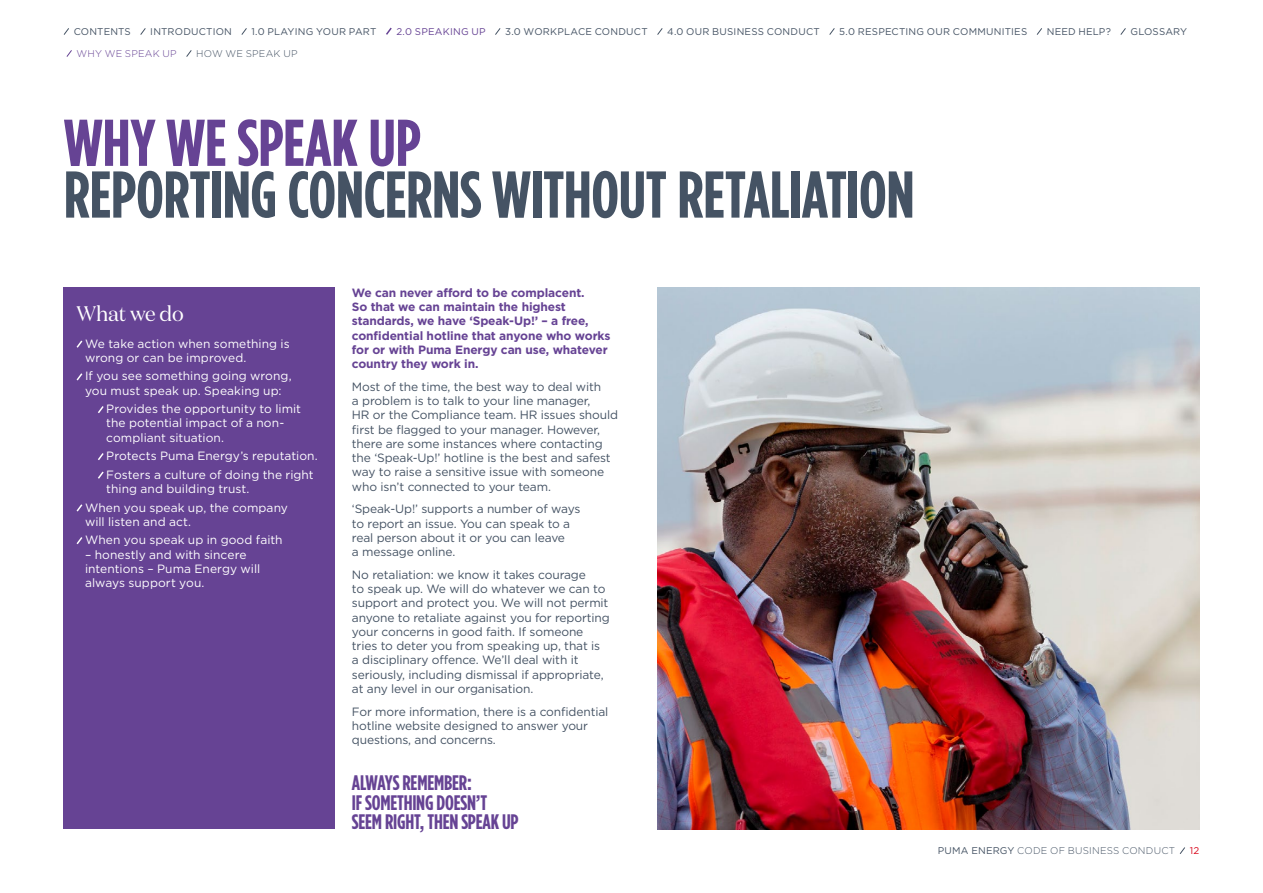
<style>
.page{position:relative;width:1263px;height:893px;background:#fff}
.page>*{position:absolute;margin:0;border:0;box-sizing:border-box;transform-origin:0 0}
.t1{font:700 66px "Gotham Condensed";letter-spacing:-.005em;color:#455364}
.t2{font:700 66px "Gotham Condensed";letter-spacing:-.005em;color:#664394}
.t3{font:700 21px/19.5px "Gotham Condensed";letter-spacing:-.01em;color:#664394}
.t4{font:21px "Domaine Disp";letter-spacing:-.01em;color:#fff}
.t5{font:12px/14.2px "Gotham";letter-spacing:-.01em;color:#455364}
.t6{font:12px/14.2px "Gotham";letter-spacing:.005em;color:#fff}
.t7{font:700 12px/14.2px "Gotham";letter-spacing:-.01em;color:#664394}
.t8{font:9.75px "Gotham";letter-spacing:.025em;color:#455364}
.t9{font:300 9.75px "Gotham";letter-spacing:.025em;color:#455364}
.t10{font:9.75px "Gotham";letter-spacing:.025em;color:#664394}
.t11{font:300 9.75px "Gotham";letter-spacing:.02em;color:#664394}
.t12{font:9.75px "Gotham";color:#d9081d}
.s1{font-weight:400}
</style>
<div class="page">
<img style="left:657px;top:287px;width:542px;height:542px">
<div style="left:64px;top:287px;width:271px;height:542px;background:#664394"></div>
<svg style="left:76px;top:340px;width:7px;height:8px"></svg>
<svg style="left:76px;top:373px;width:7px;height:8px"></svg>
<svg style="left:98px;top:406px;width:6px;height:7px"></svg>
<svg style="left:98px;top:453px;width:6px;height:7px"></svg>
<svg style="left:98px;top:471px;width:6px;height:8px"></svg>
<svg style="left:76px;top:504px;width:7px;height:8px"></svg>
<svg style="left:76px;top:537px;width:7px;height:8px"></svg>
<svg style="left:1179px;top:847px;width:6px;height:7px"></svg>
<svg style="left:63px;top:28px;width:6px;height:7px"></svg>
<svg style="left:140px;top:28px;width:6px;height:7px"></svg>
<svg style="left:241px;top:28px;width:6px;height:7px"></svg>
<svg style="left:386px;top:27px;width:6px;height:8px"></svg>
<svg style="left:495px;top:28px;width:6px;height:7px"></svg>
<svg style="left:657px;top:28px;width:6px;height:7px"></svg>
<svg style="left:829px;top:28px;width:6px;height:7px"></svg>
<svg style="left:1036px;top:28px;width:6px;height:7px"></svg>
<svg style="left:1120px;top:28px;width:6px;height:7px"></svg>
<svg style="left:66px;top:50px;width:6px;height:7px"></svg>
<svg style="left:186px;top:50px;width:6px;height:7px"></svg>
<p class="t8" style="left:74px;top:25px;width:59px">CONTENTS</p>
<p class="t8" style="left:150px;top:25px;width:83px">INTRODUCTION</p>
<p class="t8" style="left:251px;top:25px;width:126px">1.0 PLAYING YOUR PART</p>
<p class="t10" style="left:396px;top:25px;width:91px">2.0 SPEAKING UP</p>
<p class="t8" style="left:505px;top:25px;width:144px">3.0 WORKPLACE CONDUCT</p>
<p class="t8" style="left:667px;top:25px;width:154px">4.0 OUR BUSINESS CONDUCT</p>
<p class="t8" style="left:839px;top:25px;width:189px">5.0 RESPECTING OUR COMMUNITIES</p>
<p class="t8" style="left:1047px;top:25px;width:66px">NEED HELP?</p>
<p class="t8" style="left:1130px;top:25px;width:58px">GLOSSARY</p>
<p class="t11" style="left:77px;top:47px;width:102px">WHY WE SPEAK UP</p>
<p class="t9" style="left:196px;top:47px;width:103px">HOW WE SPEAK UP</p>
<h1 class="t2" style="left:64px;top:104px;width:359px">WHY WE SPEAK UP</h1>
<h1 class="t1" style="left:64px;top:156px;width:852px">REPORTING CONCERNS WITHOUT RETALIATION</h1>
<h2 class="t4" style="left:77px;top:300px;width:109px">What we do</h2>
<p class="t6" style="left:85px;top:336px;width:206px">We take action when something is wrong or can be improved.</p>
<p class="t6" style="left:85px;top:369px;width:208px">If you see something going wrong, you must speak up. Speaking up:</p>
<p class="t6" style="left:106px;top:402px;width:196px">Provides the opportunity to limit the potential impact of a non&shy;compliant situation.</p>
<p class="t6" style="left:106px;top:446px;width:213px;line-height:18.5px">Protects Puma Energy’s reputation.<br>Fosters a culture of doing the right</p>
<p class="t6" style="left:85px;top:479px;width:204px;line-height:18.5px;text-indent:21px">thing and building trust.<br>When you speak up, the company</p>
<p class="t6" style="left:85px;top:512px;width:199px;line-height:18.5px">will listen and act.<br>When you speak up in good faith</p>
<p class="t6" style="left:85px;top:547px;width:177px">– honestly and with sincere intentions – Puma Energy will always support you.</p>
<p class="t7" style="left:352px;top:285px;width:260px">We can never afford to be complacent.<br>So that we can maintain the highest standards, we have ‘Speak-Up!’ – a free, confidential hotline that anyone who works for or with Puma Energy can use, whatever country they work in.</p>
<p class="t5" style="left:352px;top:379px;width:268px">Most of the time, the best way to deal with<br>a problem is to talk to your line manager,<br>HR or the Compliance team. HR issues should first be flagged to your manager. However, there are some instances where contacting the ‘Speak-Up!’ hotline is the best and safest way to raise a sensitive issue with someone who isn’t connected to your team.</p>
<p class="t5" style="left:352px;top:502px;width:230px">‘Speak-Up!’ supports a number of ways to report an issue. You can speak to a real person about it or you can leave<br>a message online.</p>
<p class="t5" style="left:352px;top:567px;width:259px">No retaliation: we know it takes courage<br>to speak up. We will do whatever we can to support and protect you. We will not permit anyone to retaliate against you for reporting your concerns in good faith. If someone tries to deter you from speaking up, that is a disciplinary offence. We’ll deal with it seriously, including dismissal if appropriate, at any level in our organisation.</p>
<p class="t5" style="left:352px;top:704px;width:258px">For more information, there is a confidential hotline website designed to answer your questions, and concerns.</p>
<h2 class="t3" style="left:352px;top:773px;width:168px">ALWAYS REMEMBER:<br>IF SOMETHING DOESN’T<br>SEEM RIGHT, THEN SPEAK UP</h2>
<p class="t9" style="left:938px;top:844px;width:239px"><span class="s1">PUMA ENERGY</span> CODE OF BUSINESS CONDUCT</p>
<p class="t12" style="left:1190px;top:844px;width:11px">12</p>
</div>
